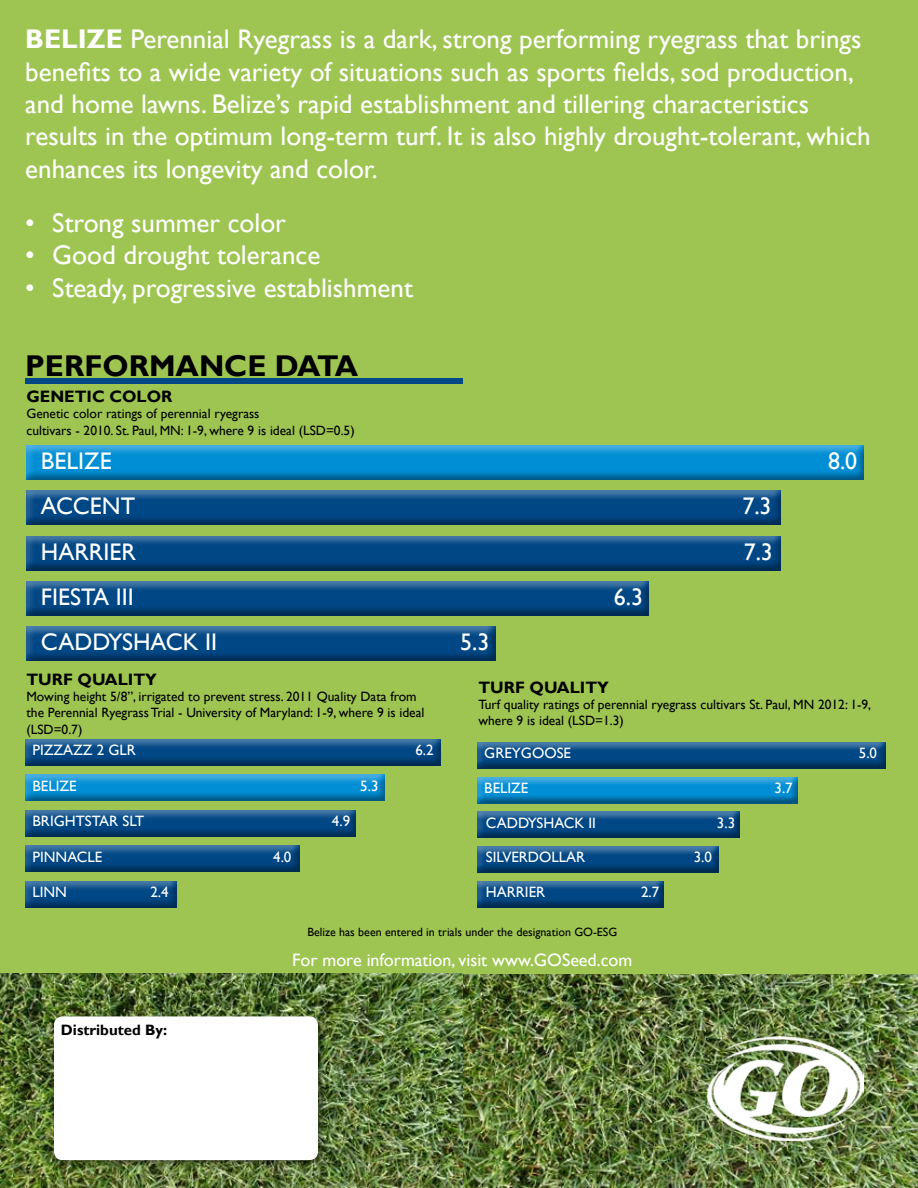
<style>
.page{position:relative;width:918px;height:1188px;background:#fff}
.page>*{position:absolute;margin:0;border:0;box-sizing:border-box;transform-origin:0 0}
.t1{font:700 30px "Gill Sans";color:#000}
.t2{font:27px/32.4px "Gill Sans";color:#fff}
.t3{font:24px "Gill Sans";color:#fff}
.t4{font:18px "Gill Sans";color:#fff}
.t5{font:700 16.5px "Gill Sans";color:#000}
.t6{font:15px "Gill Sans";color:#fff}
.t7{font:700 15px "Gill Sans";color:#000}
.t8{font:13.5px/16.2px "Gill Sans";color:#000}
.t9{font:12px "Gill Sans";color:#000}
.s1{font-weight:700}
</style>
<div class="page">
<img style="left:462px;top:973px;width:456px;height:215px">
<div style="left:0;top:0;width:918px;height:973px;background:#9ec551"></div>
<div style="left:25px;top:378px;width:438px;height:5px;background:#004785"></div>
<img style="left:707px;top:1037px;width:157px;height:103px">
<img style="left:0;top:973px;width:462px;height:215px">
<div style="left:52px;top:1014px;width:274px;height:154px;background:#000;opacity:.4"></div>
<div style="left:54px;top:1016px;width:264px;height:144px;background:#fff;border-radius:9px"></div>
<div style="left:25px;top:443px;width:840px;height:37px;background:#000;opacity:.4"></div>
<div style="left:25px;top:488px;width:756px;height:38px;background:#000;opacity:.4"></div>
<div style="left:25px;top:534px;width:756px;height:37px;background:#000;opacity:.4"></div>
<div style="left:25px;top:579px;width:624px;height:37px;background:#000;opacity:.4"></div>
<div style="left:25px;top:624px;width:473px;height:38px;background:#000;opacity:.4"></div>
<div style="left:476px;top:741px;width:411px;height:28px;background:#000;opacity:.4"></div>
<div style="left:476px;top:775px;width:324px;height:29px;background:#000;opacity:.4"></div>
<div style="left:476px;top:810px;width:266px;height:29px;background:#000;opacity:.4"></div>
<div style="left:476px;top:844px;width:245px;height:29px;background:#000;opacity:.4"></div>
<div style="left:476px;top:879px;width:189px;height:29px;background:#000;opacity:.4"></div>
<div style="left:24px;top:736px;width:419px;height:30px;background:#000;opacity:.4"></div>
<div style="left:24px;top:773px;width:363px;height:30px;background:#000;opacity:.4"></div>
<div style="left:24px;top:808px;width:335px;height:30px;background:#000;opacity:.4"></div>
<div style="left:24px;top:844px;width:278px;height:28px;background:#000;opacity:.4"></div>
<div style="left:24px;top:879px;width:155px;height:30px;background:#000;opacity:.4"></div>
<p class="t2" style="left:25px;top:23px;width:847px"><span class="s1">BELIZE</span> Perennial Ryegrass is a dark, strong performing ryegrass that brings benefits to a wide variety of situations such as sports fields, sod production, and home lawns. Belize’s rapid establishment and tillering characteristics results in the optimum long-term turf. It is also highly drought-tolerant, which enhances its longevity and color.</p>
<p class="t2" style="left:25px;top:207px;width:262px">• Strong summer color</p>
<p class="t2" style="left:25px;top:239px;width:296px">• Good drought tolerance</p>
<p class="t2" style="left:25px;top:272px;width:389px">• Steady, progressive establishment</p>
<p class="t1" style="left:25px;top:347px;width:335px">PERFORMANCE DATA</p>
<p class="t5" style="left:26px;top:387px;width:147px">GENETIC COLOR</p>
<p class="t8" style="left:26px;top:406px;width:330px">Genetic color ratings of perennial ryegrass<br>cultivars - 2010. St. Paul, MN: 1-9, where 9 is ideal (LSD=0.5)</p>
<p class="t3" style="left:41px;top:447px;width:72px">BELIZE</p>
<p class="t3" style="left:828px;top:447px;width:31px">8.0</p>
<p class="t3" style="left:41px;top:492px;width:96px">ACCENT</p>
<p class="t3" style="left:742px;top:492px;width:31px">7.3</p>
<p class="t3" style="left:41px;top:538px;width:96px">HARRIER</p>
<p class="t3" style="left:744px;top:538px;width:31px">7.3</p>
<p class="t3" style="left:41px;top:583px;width:95px">FIESTA III</p>
<p class="t3" style="left:614px;top:583px;width:31px">6.3</p>
<p class="t3" style="left:41px;top:628px;width:178px">CADDYSHACK II</p>
<p class="t3" style="left:460px;top:628px;width:31px">5.3</p>
<p class="t5" style="left:26px;top:669px;width:132px">TURF QUALITY</p>
<p class="t8" style="left:26px;top:689px;width:400px">Mowing height 5/8”, irrigated to prevent stress. 2011 Quality Data from the Perennial Ryegrass Trial - University of Maryland: 1-9, where 9 is ideal (LSD=0.7)</p>
<p class="t6" style="left:33px;top:742px;width:105px">PIZZAZZ 2 GLR</p>
<p class="t6" style="left:415px;top:742px;width:20px">6.2</p>
<p class="t6" style="left:33px;top:777px;width:46px">BELIZE</p>
<p class="t6" style="left:360px;top:777px;width:20px">5.3</p>
<p class="t6" style="left:33px;top:813px;width:113px">BRIGHTSTAR SLT</p>
<p class="t6" style="left:332px;top:813px;width:20px">4.9</p>
<p class="t6" style="left:33px;top:848px;width:71px">PINNACLE</p>
<p class="t6" style="left:273px;top:848px;width:20px">4.0</p>
<p class="t6" style="left:33px;top:884px;width:36px">LINN</p>
<p class="t6" style="left:150px;top:884px;width:20px">2.4</p>
<p class="t5" style="left:478px;top:677px;width:132px">TURF QUALITY</p>
<p class="t8" style="left:478px;top:697px;width:394px">Turf quality ratings of perennial ryegrass cultivars St. Paul, MN 2012: 1-9, where 9 is ideal (LSD=1.3)</p>
<p class="t6" style="left:484px;top:744px;width:88px">GREYGOOSE</p>
<p class="t6" style="left:859px;top:744px;width:20px">5.0</p>
<p class="t6" style="left:484px;top:779px;width:46px">BELIZE</p>
<p class="t6" style="left:775px;top:779px;width:20px">3.7</p>
<p class="t6" style="left:486px;top:815px;width:112px">CADDYSHACK II</p>
<p class="t6" style="left:717px;top:815px;width:20px">3.3</p>
<p class="t6" style="left:486px;top:849px;width:101px">SILVERDOLLAR</p>
<p class="t6" style="left:694px;top:849px;width:20px">3.0</p>
<p class="t6" style="left:486px;top:883px;width:61px">HARRIER</p>
<p class="t6" style="left:641px;top:883px;width:20px">2.7</p>
<p class="t7" style="left:61px;top:1021px;width:108px">Distributed By:</p>
<p class="t9" style="left:307px;top:925px;width:312px">Belize has been entered in trials under the designation GO-ESG</p>
<p class="t4" style="left:292px;top:950px;width:342px">For more information, visit www.GOSeed.com</p>
</div>
